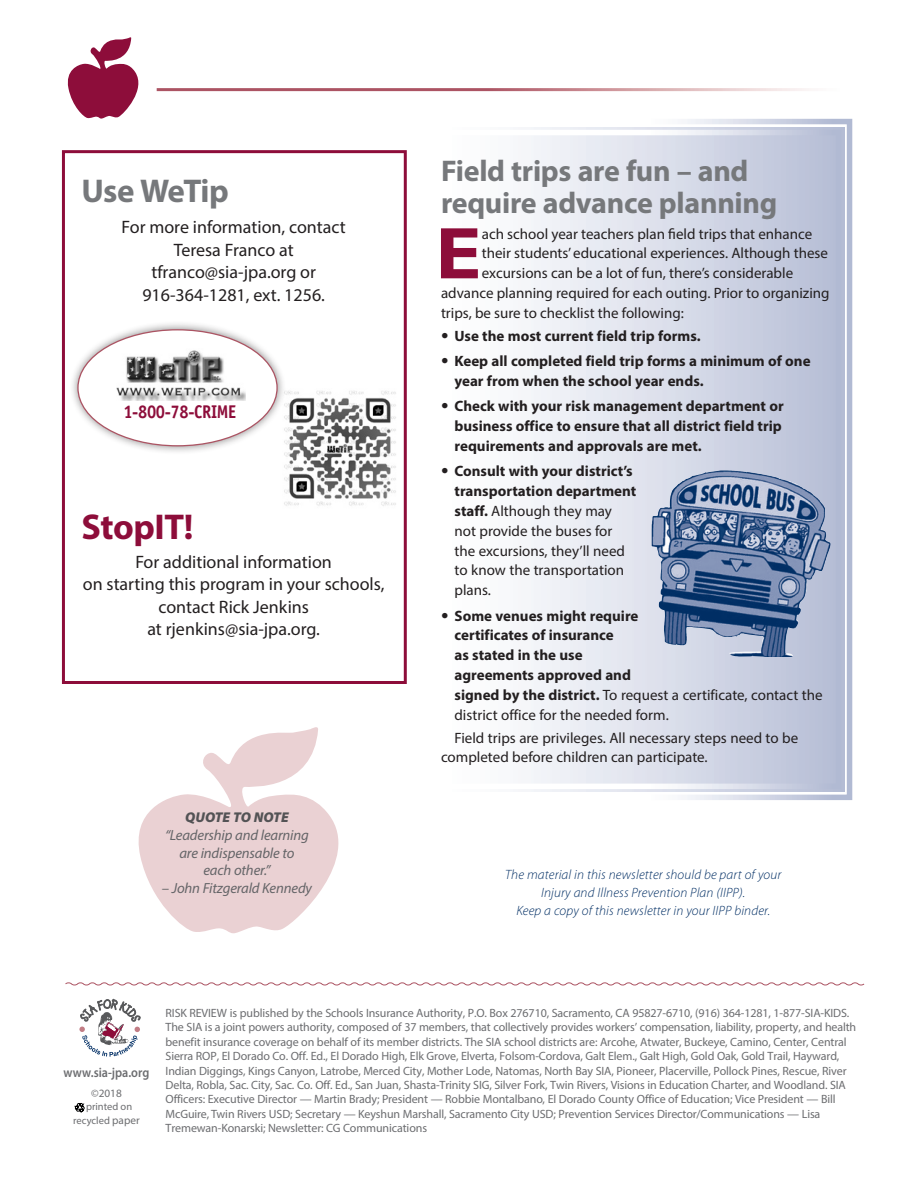
<style>
.page{position:relative;width:918px;height:1188px;background:#fff}
.page>*{position:absolute;margin:0;border:0;box-sizing:border-box;transform-origin:0 0}
.drop{font:700 73.35px "Gill Sans Std";color:#8d0d3a}
.A{font:700 36px "Myriad Pro";letter-spacing:-.01em;color:#8d0d3a}
.A-2{font:700 33px "Myriad Pro";letter-spacing:-.03em;color:#76787b}
.A-3{font:700 30px/31.5px "Myriad Pro";letter-spacing:-.01em;color:#76787b}
.HeadA{font:700 18.45px "Officina Sans Std";letter-spacing:-.02em;color:#8d0d3a;scale:.9 1}
.t1{font:18px/22.5px "Myriad Pro";color:#231f20;text-align:center}
.t2{font:700 15px/19.8px "Myriad Pro";color:#231f20}
.P2{font:15px/19.8px "Myriad Pro";color:#231f20}
.drop-2{font:15px "Myriad Pro";color:#231f20}
.quotation{font:italic 14.7px/17.7px "Myriad Pro";letter-spacing:-.01em;color:#656568;text-align:center}
.P2-2{font:italic 900 14.25px "Myriad Pro";color:#535355}
.P2-3{font:italic 300 13.5px/18px "Myriad Pro";letter-spacing:.01em;color:#002e64;text-align:center}
.t3{font:600 13.5px "Myriad Pro";color:#6c6d70;scale:.9 1}
.Paragraph_Style_2{font:12px/14.4px "Myriad Pro";letter-spacing:-.01em;color:#6c6d70}
.t4{font:11.25px "Myriad Pro";color:#6c6d70}
.t5{font:10.5px/13.5px "Myriad Pro";color:#6c6d70;text-align:center}
.s1{font-weight:700}
.s2{font-weight:400}
.s3{font-size:11.25px}
</style>
<div class="page">
<svg style="left:531px;top:118px;width:322px;height:682px;background:#d8dce9"></svg>
<div style="left:447px;top:130px;width:394px;height:659px;border:5px solid #fff"></div>
<svg style="left:75px;top:1103px;width:9px;height:9px"></svg>
<div style="left:74px;top:994px;width:72px;height:66px;border:2px solid #fff;border-radius:50%"></div>
<svg style="left:79px;top:999px;width:62px;height:58px"></svg>
<div style="left:62px;top:150px;width:345px;height:534px;border:3px solid #8d0d3a"></div>
<svg style="left:67px;top:37px;width:72px;height:82px"></svg>
<svg style="left:65px;top:982px;width:800px;height:4px"></svg>
<img style="left:284px;top:391px;width:112px;height:115px">
<div style="left:69px;top:321px;width:217px;height:134px;background:#231f20;opacity:.51"></div>
<div style="left:78px;top:330px;width:199px;height:116px;background:#fff;border-radius:50%"></div>
<img style="left:116px;top:350px;width:129px;height:51px">
<svg style="left:138px;top:727px;width:201px;height:206px;fill:#ead1d3"></svg>
<img style="left:652px;top:470px;width:182px;height:187px">
<p class="A-2" style="left:81px;top:169px;width:149px">Use WeTip</p>
<p class="t1" style="left:122px;top:216px;width:226px">For more information, contact<br>Teresa Franco at</p>
<p class="t1" style="left:151px;top:261px;width:166px">tfranco@sia-jpa.org or</p>
<p class="t1" style="left:142px;top:283px;width:184px">916-364-1281, ext. 1256.</p>
<p class="HeadA" style="left:123px;top:400px;width:127px">1-800-78-CRIME</p>
<p class="A" style="left:81px;top:504px;width:114px">StopIT!</p>
<p class="t1" style="left:83px;top:550px;width:303px">For additional information<br>on starting this program in your schools, contact Rick Jenkins<br>at rjenkins@sia-jpa.org.</p>
<p class="P2-2" style="left:185px;top:808px;width:105px">QUOTE TO NOTE</p>
<p class="quotation" style="left:165px;top:826px;width:145px">“Leadership and learning are indispensable to each other.”</p>
<p class="quotation" style="left:162px;top:879px;width:152px">– John Fitzgerald Kennedy</p>
<p class="A-3" style="left:441px;top:154px;width:338px">Field trips are fun – and require advance planning</p>
<p class="drop" style="left:435px;top:210px;width:48px">E</p>
<p class="drop-2" style="left:482px;top:224px;width:332px">ach school year teachers plan field trips that enhance</p>
<p class="drop-2" style="left:482px;top:244px;width:348px">their students’ educational experiences. Although these</p>
<p class="drop-2" style="left:482px;top:264px;width:313px">excursions can be a lot of fun, there’s considerable</p>
<p class="drop-2" style="left:441px;top:284px;width:390px">advance planning required for each outing. Prior to organizing</p>
<p class="drop-2" style="left:441px;top:304px;width:244px">trips, be sure to checklist the following:</p>
<p class="t2" style="left:441px;top:325px;width:261px">• Use the most current field trip forms.</p>
<p class="t2" style="left:454px;top:350px;width:358px;text-indent:-14px">• Keep all completed field trip forms a minimum of one year from when the school year ends.</p>
<p class="t2" style="left:454px;top:396px;width:331px;text-indent:-14px">• Check with your risk management department or business office to ensure that all district field trip requirements and approvals are met.</p>
<p class="P2" style="left:454px;top:461px;width:183px;text-indent:-14px">• <span class="s1">Consult with your district’s transportation department staff.</span> Although they may not provide the buses for the excursions, they’ll need to know the transportation plans.</p>
<p class="t2" style="left:454px;top:605px;width:370px;text-indent:-14px">• Some venues might require<br>certificates of insurance<br>as stated in the use<br>agreements approved and<br>signed by the district. <span class="s2">To request a certificate, contact the district office for the needed form.</span></p>
<p class="P2" style="left:441px;top:727px;width:359px;text-indent:14px">Field trips are privileges. All necessary steps need to be completed before children can participate.</p>
<p class="P2-3" style="left:505px;top:865px;width:278px">The material in this newsletter should be part of your<br>Injury and Illness Prevention Plan (IIPP).<br>Keep a copy of this newsletter in your IIPP binder.</p>
<p class="t3" style="left:64px;top:1064px;width:97px">www.sia-jpa.org</p>
<p class="t4" style="left:91px;top:1086px;width:32px">©2018</p>
<p class="t5" style="left:73px;top:1100px;width:68px">printed on recycled <span class="s3">paper</span></p>
<p class="Paragraph_Style_2" style="left:166px;top:1006px;width:692px">RISK REVIEW is published by the Schools Insurance Authority, P.O. Box 276710, Sacramento, CA 95827-6710, (916) 364-1281, 1-877-SIA-KIDS.<br>The SIA is a joint powers authority, composed of 37 members, that collectively provides workers’ compensation, liability, property, and health benefit insurance coverage on behalf of its member districts. The SIA school districts are: Arcohe, Atwater, Buckeye, Camino, Center, Central Sierra ROP, El Dorado Co. Off. Ed., El Dorado High, Elk Grove, Elverta, Folsom-Cordova, Galt Elem., Galt High, Gold Oak, Gold Trail, Hayward, Indian Diggings, Kings Canyon, Latrobe, Merced City, Mother Lode, Natomas, North Bay SIA, Pioneer, Placerville, Pollock Pines, Rescue, River Delta, Robla, Sac. City, Sac. Co. Off. Ed., San Juan, Shasta-Trinity SIG, Silver Fork, Twin Rivers, Visions in Education Charter, and Woodland. SIA Officers: Executive Director — Martin Brady; President — Robbie Montalbano, El Dorado County Office of Education; Vice President — Bill McGuire, Twin Rivers USD; Secretary — Keyshun Marshall, Sacramento City USD; Prevention Services Director/Communications — Lisa Tremewan-Konarski; Newsletter: CG Communications</p>
</div>
